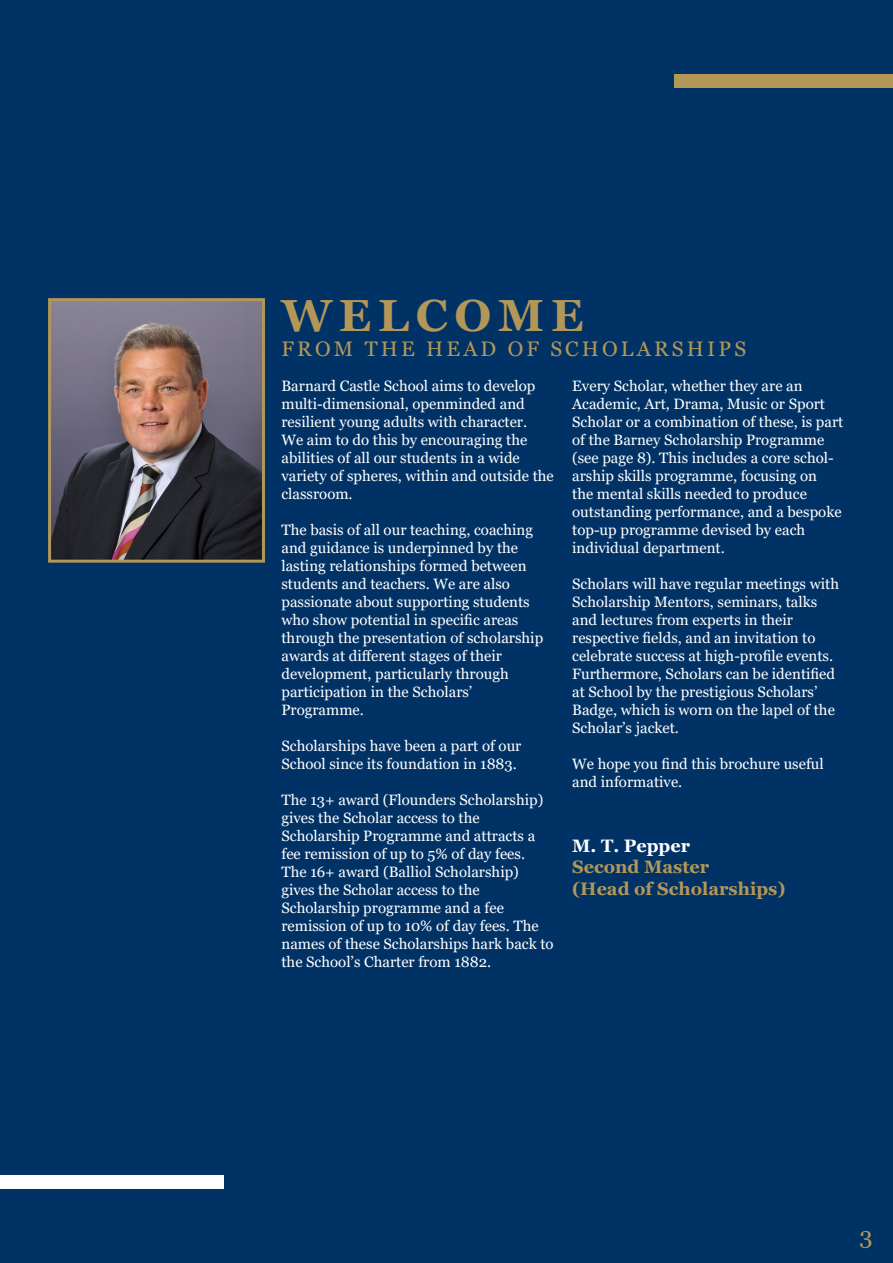
<style>
.page{position:relative;width:893px;height:1263px;background:#003266}
.page>*{position:absolute;margin:0;border:0;box-sizing:border-box;transform-origin:0 0}
.t1{font:700 45px "Georgia";letter-spacing:.15em;color:#b39758}
.t2{font:24px "Georgia";color:#b39758}
.t3{font:21px "Georgia";letter-spacing:.15em;color:#b39758}
.t4{font:700 18px "Georgia";color:#b39758}
.t5{font:700 18px "Georgia";color:#fff}
.t6{font:15px/18px "Georgia";color:#fff}
</style>
<div class="page">
<img style="left:52px;top:302px;width:209px;height:257px">
<div style="left:48px;top:298px;width:217px;height:265px;border:3px solid #b39758"></div>
<div style="left:0;top:1175px;width:223px;height:14px;background:#fff"></div>
<div style="left:674px;top:74px;width:219px;height:14px;background:#b39758"></div>
<p class="t1" style="left:281px;top:287px;width:304px">WELCOME</p>
<p class="t3" style="left:281px;top:336px;width:466px">FROM THE HEAD OF SCHOLARSHIPS</p>
<p class="t6" style="left:281px;top:377px;width:274px">Barnard Castle School aims to develop multi-dimensional, openminded and resilient young adults with character.<br>We aim to do this by encouraging the abilities of all our students in a wide variety of spheres, within and outside the classroom.</p>
<p class="t6" style="left:281px;top:521px;width:253px">The basis of all our teaching, coaching and guidance is underpinned by the</p>
<p class="t6" style="left:281px;top:557px;width:247px">lasting relationships formed between</p>
<p class="t6" style="left:281px;top:575px;width:230px">students and teachers. We are also</p>
<p class="t6" style="left:281px;top:593px;width:263px">passionate about supporting students who show potential in specific areas through the presentation of scholarship awards at different stages of their</p>
<p class="t6" style="left:281px;top:665px;width:229px">development, particularly through</p>
<p class="t6" style="left:281px;top:683px;width:192px">participation in the Scholars’</p>
<p class="t6" style="left:281px;top:701px;width:84px">Programme.</p>
<p class="t6" style="left:281px;top:737px;width:241px">Scholarships have been a part of our<br>School since its foundation in 1883.</p>
<p class="t6" style="left:281px;top:791px;width:263px">The 13+ award (Flounders Scholarship) gives the Scholar access to the</p>
<p class="t6" style="left:281px;top:827px;width:255px">Scholarship Programme and attracts a fee remission of up to 5% of day fees.</p>
<p class="t6" style="left:281px;top:863px;width:239px">The 16+ award (Balliol Scholarship) gives the Scholar access to the</p>
<p class="t6" style="left:281px;top:899px;width:224px">Scholarship programme and a fee</p>
<p class="t6" style="left:281px;top:917px;width:274px">remission of up to 10% of day fees. The names of these Scholarships hark back to the School’s Charter from 1882.</p>
<p class="t6" style="left:572px;top:377px;width:273px">Every Scholar, whether they are an Academic, Art, Drama, Music or Sport Scholar or a combination of these, is part of the Barney Scholarship Programme (see page 8). This includes a core schol&shy;arship skills programme, focusing on<br>the mental skills needed to produce outstanding performance, and a bespoke top-up programme devised by each</p>
<p class="t6" style="left:572px;top:539px;width:154px">individual department.</p>
<p class="t6" style="left:572px;top:575px;width:268px">Scholars will have regular meetings with<br>Scholarship Mentors, seminars, talks and lectures from experts in their</p>
<p class="t6" style="left:572px;top:629px;width:264px">respective fields, and an invitation to celebrate success at high-profile events.<br>Furthermore, Scholars can be identified at School by the prestigious Scholars’ Badge, which is worn on the lapel of the Scholar’s jacket.</p>
<p class="t6" style="left:572px;top:755px;width:253px">We hope you find this brochure useful and informative.</p>
<p class="t5" style="left:572px;top:834px;width:119px">M. T. Pepper</p>
<p class="t4" style="left:572px;top:855px;width:139px">Second Master</p>
<p class="t4" style="left:572px;top:877px;width:215px">(Head of Scholarships)</p>
<p class="t2" style="left:859px;top:1221px;width:15px">3</p>
</div>
